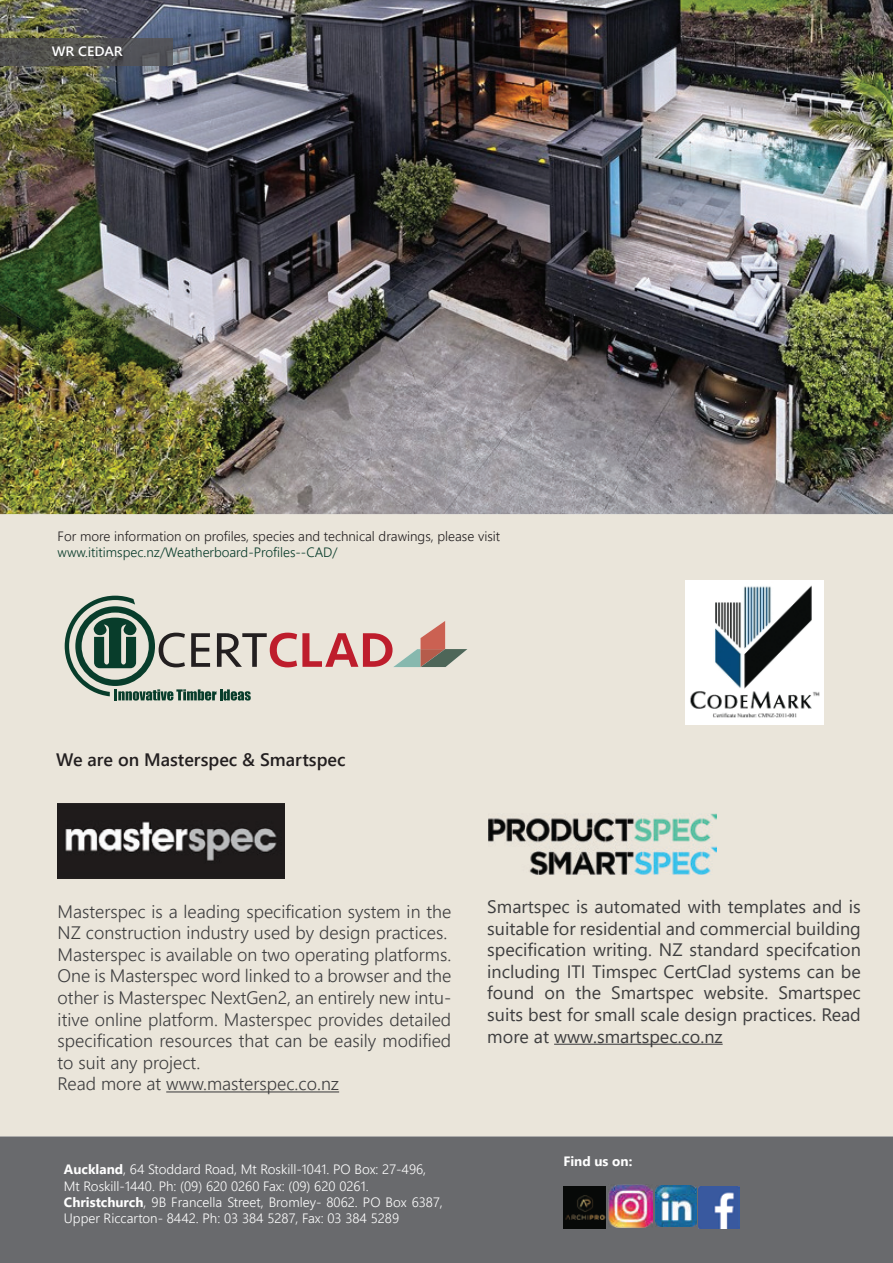
<style>
.page{position:relative;width:893px;height:1263px;background:#fff}
.page>*{position:absolute;margin:0;border:0;box-sizing:border-box;transform-origin:0 0}
.t1{font:300 18px/21.6px "Segoe UI";color:#3e3e3f}
.t2{font:18px/21.6px "Segoe UI";color:#3e3e3f;text-align:justify}
.t3{font:600 18px "Segoe UI";color:#231f20}
.t4{font:300 13.5px/16.2px "Segoe UI";color:#fff}
.t5{font:300 13.5px "Segoe UI";color:#231f20}
.t6{font:300 13.5px "Segoe UI";color:#083b2a}
.t7{font:700 13.5px "Segoe UI";color:#fff}
.t8{font:600 13.5px "Segoe UI";color:#fff;scale:1.05 1}
.s1{font-weight:700}
</style>
<div class="page">
<div style="left:0;top:514px;width:893px;height:622px;background:#eae5da"></div>
<img style="left:57px;top:803px;width:228px;height:75px">
<hr style="left:166px;top:1091px;width:173px;height:1px;background:#3e3e3f">
<div style="left:0;top:1136px;width:893px;height:127px;background:#696a6d"></div>
<img style="left:0;top:0;width:893px;height:514px">
<img style="left:685px;top:581px;width:138px;height:143px">
<img style="left:489px;top:813px;width:227px;height:61px">
<hr style="left:554px;top:1044px;width:169px;height:1px;background:#3e3e3f">
<img style="left:0;top:39px;width:172px;height:26px">
<svg style="left:65px;top:596px;width:402px;height:105px;background:#c6c0b5"></svg>
<img style="left:563px;top:1186px;width:43px;height:43px">
<img style="left:699px;top:1186px;width:41px;height:42px">
<img style="left:609px;top:1184px;width:43px;height:44px">
<img style="left:655px;top:1186px;width:41px;height:40px">
<p class="t8" style="left:52px;top:39px;width:69px">WR CEDAR</p>
<p class="t5" style="left:58px;top:524px;width:444px">For more information on profiles, species and technical drawings, please visit</p>
<p class="t6" style="left:58px;top:540px;width:282px">www.ititimspec.nz/Weatherboard-Profiles--CAD/</p>
<p class="t3" style="left:56px;top:743px;width:291px">We are on Masterspec &amp; Smartspec</p>
<p class="t1" style="left:58px;top:899px;width:395px">Masterspec is a leading specification system in the NZ construction industry used by design practices.<br>Masterspec is available on two operating platforms.<br>One is Masterspec word linked to a browser and the other is Masterspec NextGen2, an entirely new intu&shy;itive online platform. Masterspec provides detailed specification resources that can be easily modified to suit any project.<br>Read more at www.masterspec.co.nz</p>
<p class="t4" style="left:64px;top:1160px;width:380px"><span class="s1">Auckland</span>, 64 Stoddard Road, Mt Roskill-1041. PO Box: 27-496, Mt Roskill-1440. Ph: (09) 620 0260 Fax: (09) 620 0261.<br><span class="s1">Christchurch</span>, 9B Francella Street, Bromley- 8062. PO Box 6387, Upper Riccarton- 8442. Ph: 03 384 5287, Fax: 03 384 5289</p>
<p class="t2" style="left:487px;top:894px;width:375px">Smartspec is automated with templates and is suitable for residential and commercial building specification writing. NZ standard specifcation including ITI Timspec CertClad systems can be found on the Smartspec website. Smartspec suits best for small scale design practices. Read more at www.smartspec.co.nz</p>
<p class="t7" style="left:563px;top:1148px;width:71px">Find us on:</p>
</div>
